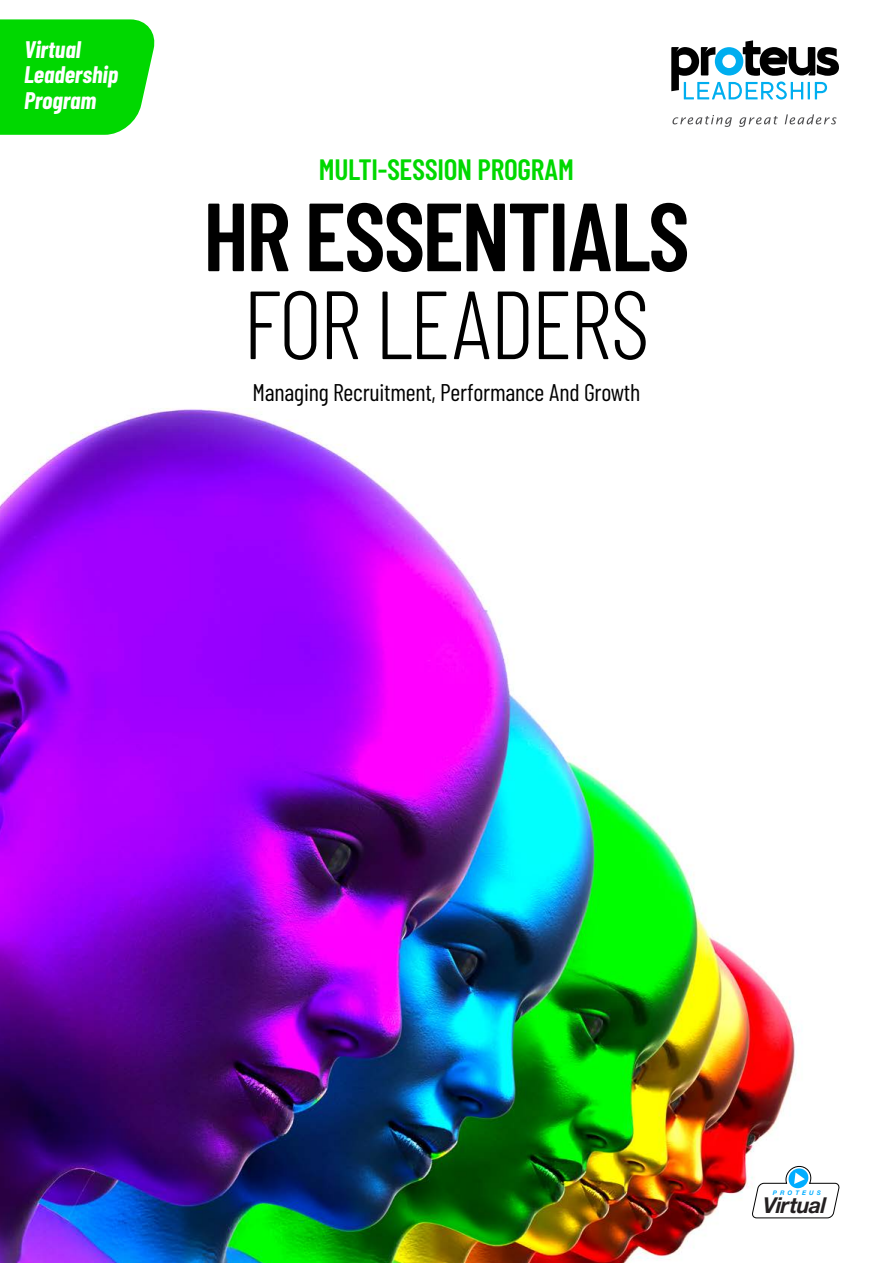
<style>
.page{position:relative;width:893px;height:1263px;background:#fff}
.page>*{position:absolute;margin:0;border:0;box-sizing:border-box;transform-origin:0 0}
.t1{font:600 96.6px "Barlow Condensed";letter-spacing:-.03em;color:#000}
.t2{font:300 96.6px "Barlow Condensed";letter-spacing:-.03em;color:#000}
.t3{font:600 29.55px "Barlow Condensed";letter-spacing:-.01em;color:#00d800}
.t4{font:24.15px "Barlow Condensed";letter-spacing:-.01em;color:#000}
.subheading{font:italic 700 24px/25.5px "Barlow Condensed";color:#fff}
.t5{font:italic 700 21.9px "Helvetica Neue LT Std";letter-spacing:-.03em;color:#231f20}
.t6{font:italic 700 6.3px "Helvetica Neue LT Std";letter-spacing:.5em;color:#00adff}
</style>
<div class="page">
<img style="left:0;top:408px;width:829px;height:855px">
<svg style="left:671px;top:40px;width:168px;height:60px"></svg>
<svg style="left:672px;top:115px;width:60px;height:12px"></svg>
<svg style="left:739px;top:116px;width:39px;height:11px"></svg>
<svg style="left:785px;top:114px;width:51px;height:10px"></svg>
<svg style="left:0;top:19px;width:155px;height:116px;background:#13da13"></svg>
<svg style="left:752px;top:1166px;width:88px;height:52px"></svg>
<p class="subheading" style="left:24px;top:36px;width:96px">Virtual<br>Leadership<br>Program</p>
<p class="t3" style="left:319px;top:151px;width:257px">MULTI-SESSION PROGRAM</p>
<p class="t1" style="left:203px;top:176px;width:488px">HR ESSENTIALS</p>
<p class="t2" style="left:243px;top:264px;width:409px">FOR LEADERS</p>
<p class="t4" style="left:253px;top:377px;width:389px">Managing Recruitment, Performance And Growth</p>
<p class="t6" style="left:773px;top:1189px;width:50px">PROTEUS</p>
<p class="t5" style="left:763px;top:1192px;width:64px">Virtual</p>
</div>
